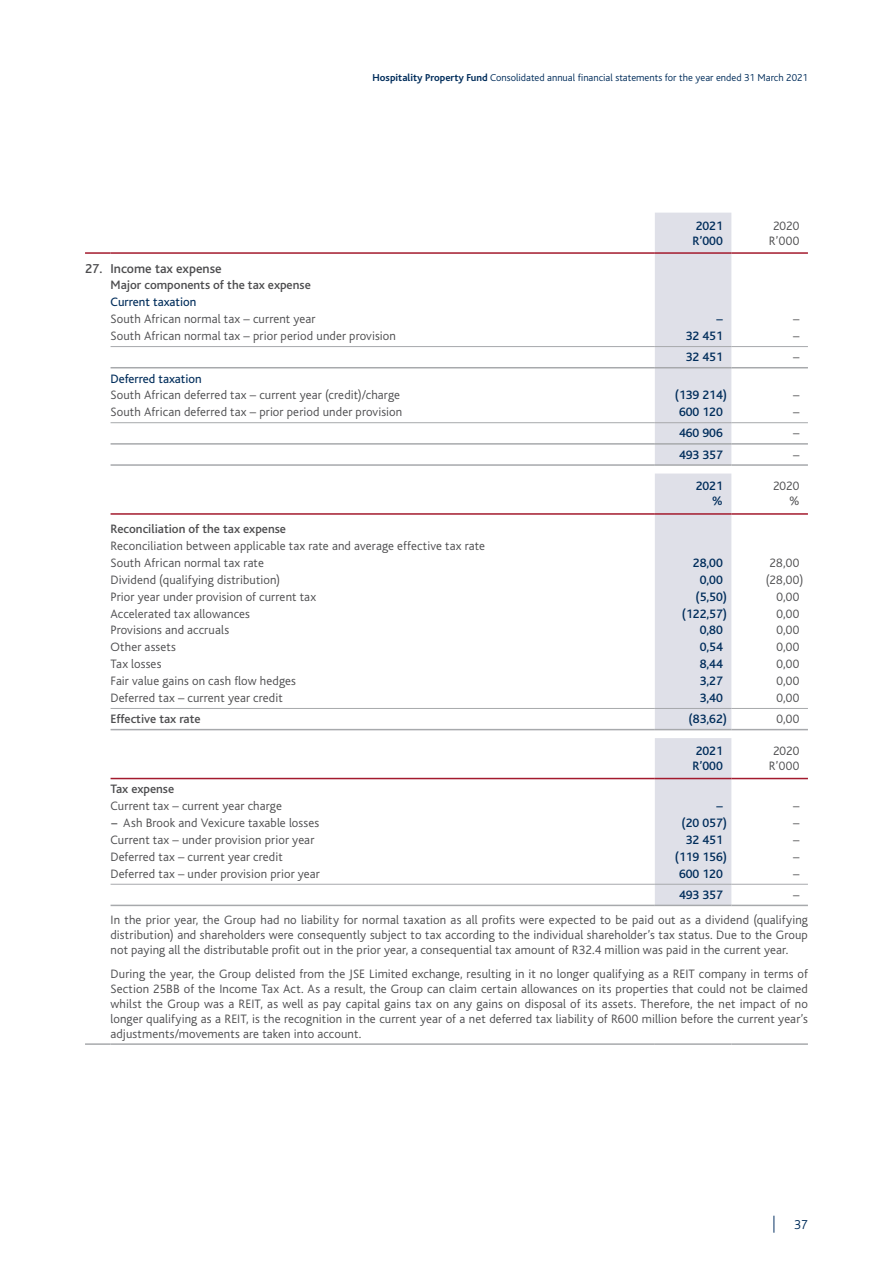
<style>
.page{position:relative;width:893px;height:1263px;background:#fff}
.page>*{position:absolute;margin:0;border:0;box-sizing:border-box;transform-origin:0 0}
.t1{font:500 13.5px "Bliss";color:#4d4d4f}
.t2{font:300 13.5px "Bliss";color:#002d5b}
.t3{font:300 12.75px/15px "Bliss";letter-spacing:.01em;color:#4d4d4f}
.t4{font:500 12.75px/15px "Bliss";color:#002d5b}
.t5{font:500 12.75px "Bliss";color:#4d4d4f}
.t6{font:12.75px "Bliss";color:#002d5b}
.t7{font:300 10.5px "Bliss";color:#002d5b}
.s1{font-weight:700}
.s2{font-weight:400}
</style>
<div class="page">
<div style="left:655px;top:213px;width:76px;height:692px;background:#dfe0e8"></div>
<hr style="left:111px;top:443px;width:544px;height:2px;background:#a7a9ac">
<hr style="left:655px;top:443px;width:76px;height:2px;background:#a7a9ac">
<hr style="left:731px;top:443px;width:77px;height:2px;background:#a7a9ac">
<hr style="left:111px;top:464px;width:544px;height:2px;background:#a7a9ac">
<hr style="left:655px;top:464px;width:76px;height:2px;background:#a7a9ac">
<hr style="left:731px;top:464px;width:77px;height:2px;background:#a7a9ac">
<hr style="left:111px;top:729px;width:544px;height:1px;background:#a7a9ac">
<hr style="left:655px;top:729px;width:76px;height:1px;background:#a7a9ac">
<hr style="left:731px;top:729px;width:77px;height:1px;background:#a7a9ac">
<hr style="left:85px;top:252px;width:26px;height:2px;background:#a31a2d">
<hr style="left:111px;top:252px;width:544px;height:2px;background:#a31a2d">
<hr style="left:655px;top:252px;width:76px;height:2px;background:#a31a2d">
<hr style="left:731px;top:252px;width:77px;height:2px;background:#a31a2d">
<hr style="left:111px;top:513px;width:544px;height:2px;background:#a31a2d">
<hr style="left:655px;top:513px;width:76px;height:2px;background:#a31a2d">
<hr style="left:731px;top:513px;width:77px;height:2px;background:#a31a2d">
<hr style="left:111px;top:346px;width:544px;height:1px;background:#a7a9ac">
<hr style="left:655px;top:346px;width:76px;height:1px;background:#a7a9ac">
<hr style="left:731px;top:346px;width:77px;height:1px;background:#a7a9ac">
<hr style="left:111px;top:422px;width:544px;height:1px;background:#a7a9ac">
<hr style="left:655px;top:422px;width:76px;height:1px;background:#a7a9ac">
<hr style="left:731px;top:422px;width:77px;height:1px;background:#a7a9ac">
<hr style="left:111px;top:367px;width:544px;height:1px;background:#a7a9ac">
<hr style="left:655px;top:367px;width:76px;height:1px;background:#a7a9ac">
<hr style="left:731px;top:367px;width:77px;height:1px;background:#a7a9ac">
<hr style="left:111px;top:708px;width:544px;height:1px;background:#a7a9ac">
<hr style="left:655px;top:708px;width:76px;height:1px;background:#a7a9ac">
<hr style="left:731px;top:708px;width:77px;height:1px;background:#a7a9ac">
<hr style="left:111px;top:778px;width:544px;height:1px;background:#a31a2d">
<hr style="left:655px;top:778px;width:76px;height:1px;background:#a31a2d">
<hr style="left:731px;top:778px;width:77px;height:1px;background:#a31a2d">
<hr style="left:111px;top:905px;width:544px;height:1px;background:#a7a9ac">
<hr style="left:655px;top:905px;width:76px;height:1px;background:#a7a9ac">
<hr style="left:731px;top:905px;width:77px;height:1px;background:#a7a9ac">
<hr style="left:111px;top:884px;width:544px;height:1px;background:#a7a9ac">
<hr style="left:655px;top:884px;width:76px;height:1px;background:#a7a9ac">
<hr style="left:731px;top:884px;width:77px;height:1px;background:#a7a9ac">
<hr style="left:85px;top:1043px;width:26px;height:2px;background:#a7a9ac">
<hr style="left:111px;top:1043px;width:544px;height:2px;background:#a7a9ac">
<hr style="left:655px;top:1043px;width:76px;height:2px;background:#a7a9ac">
<hr style="left:731px;top:1043px;width:77px;height:2px;background:#a7a9ac">
<svg style="left:773px;top:1216px;width:1px;height:17px"></svg>
<p class="t7" style="left:373px;top:72px;width:437px"><span class="s1">Hospitality Property Fund</span> Consolidated annual financial statements for the year ended 31 March 2021</p>
<p class="t4" style="left:692px;top:218px;width:32px">2021<br>R’000</p>
<p class="t3" style="left:769px;top:218px;width:32px;text-align:center">2020<br>R’000</p>
<p class="t1" style="left:85px;top:261px;width:138px">27. Income tax expense</p>
<p class="t5" style="left:111px;top:279px;width:202px">Major components of the tax expense</p>
<p class="t6" style="left:111px;top:295px;width:87px">Current taxation</p>
<p class="t3" style="left:111px;top:312px;width:206px">South African normal tax – current year</p>
<p class="t4" style="left:716px;top:312px;width:8px">–</p>
<p class="t3" style="left:793px;top:312px;width:8px">–</p>
<p class="t3" style="left:111px;top:329px;width:287px">South African normal tax – prior period under provision</p>
<p class="t4" style="left:686px;top:329px;width:39px">32 451</p>
<p class="t3" style="left:793px;top:329px;width:8px">–</p>
<p class="t4" style="left:686px;top:350px;width:39px">32 451</p>
<p class="t3" style="left:793px;top:350px;width:8px">–</p>
<p class="t6" style="left:111px;top:372px;width:93px">Deferred taxation</p>
<p class="t3" style="left:111px;top:388px;width:291px">South African deferred tax – current year (credit)/charge</p>
<p class="t4" style="left:675px;top:388px;width:54px">(139 214)</p>
<p class="t3" style="left:793px;top:388px;width:8px">–</p>
<p class="t3" style="left:111px;top:405px;width:293px">South African deferred tax – prior period under provision</p>
<p class="t4" style="left:679px;top:405px;width:45px">600 120</p>
<p class="t3" style="left:793px;top:405px;width:8px">–</p>
<p class="t4" style="left:679px;top:426px;width:45px">460 906</p>
<p class="t3" style="left:793px;top:426px;width:8px">–</p>
<p class="t4" style="left:679px;top:447px;width:45px">493 357</p>
<p class="t3" style="left:793px;top:447px;width:8px">–</p>
<p class="t4" style="left:696px;top:479px;width:29px;text-align:right">2021 %</p>
<p class="t3" style="left:773px;top:479px;width:28px;text-align:right">2020 %</p>
<p class="t5" style="left:111px;top:522px;width:177px">Reconciliation of the tax expense</p>
<p class="t3" style="left:111px;top:537px;width:376px;line-height:17px">Reconciliation between applicable tax rate and average effective tax rate<br>South African normal tax rate</p>
<p class="t4" style="left:693px;top:555px;width:31px">28,00</p>
<p class="t3" style="left:770px;top:555px;width:31px">28,00</p>
<p class="t3" style="left:111px;top:572px;width:171px">Dividend (qualifying distribution)</p>
<p class="t4" style="left:700px;top:572px;width:25px">0,00</p>
<p class="t3" style="left:766px;top:572px;width:39px">(28,00)</p>
<p class="t3" style="left:111px;top:589px;width:207px">Prior year under provision of current tax</p>
<p class="t4" style="left:695px;top:589px;width:33px">(5,50)</p>
<p class="t3" style="left:776px;top:589px;width:25px">0,00</p>
<p class="t3" style="left:111px;top:606px;width:141px">Accelerated tax allowances</p>
<p class="t4" style="left:682px;top:606px;width:47px">(122,57)</p>
<p class="t3" style="left:776px;top:606px;width:25px">0,00</p>
<p class="t3" style="left:111px;top:623px;width:120px">Provisions and accruals</p>
<p class="t4" style="left:700px;top:623px;width:25px">0,80</p>
<p class="t3" style="left:776px;top:623px;width:25px">0,00</p>
<p class="t3" style="left:111px;top:640px;width:67px">Other assets</p>
<p class="t4" style="left:700px;top:640px;width:25px">0,54</p>
<p class="t3" style="left:776px;top:640px;width:25px">0,00</p>
<p class="t3" style="left:111px;top:657px;width:52px">Tax losses</p>
<p class="t4" style="left:700px;top:657px;width:25px">8,44</p>
<p class="t3" style="left:776px;top:657px;width:25px">0,00</p>
<p class="t3" style="left:111px;top:674px;width:187px">Fair value gains on cash flow hedges</p>
<p class="t4" style="left:700px;top:674px;width:25px">3,27</p>
<p class="t3" style="left:776px;top:674px;width:25px">0,00</p>
<p class="t3" style="left:111px;top:691px;width:174px">Deferred tax – current year credit</p>
<p class="t4" style="left:700px;top:691px;width:25px">3,40</p>
<p class="t3" style="left:776px;top:691px;width:25px">0,00</p>
<p class="t5" style="left:111px;top:712px;width:92px">Effective tax rate</p>
<p class="t4" style="left:689px;top:712px;width:40px">(83,62)</p>
<p class="t3" style="left:776px;top:712px;width:25px">0,00</p>
<p class="t4" style="left:692px;top:743px;width:32px">2021<br>R’000</p>
<p class="t3" style="left:769px;top:743px;width:32px;text-align:center">2020<br>R’000</p>
<p class="t5" style="left:111px;top:782px;width:65px">Tax expense</p>
<p class="t3" style="left:111px;top:799px;width:173px">Current tax – current year charge</p>
<p class="t4" style="left:716px;top:799px;width:8px">–</p>
<p class="t3" style="left:793px;top:799px;width:8px">–</p>
<p class="t3" style="left:111px;top:816px;width:210px"><span class="s2">−</span> Ash Brook and Vexicure taxable losses</p>
<p class="t4" style="left:681px;top:816px;width:47px">(20 057)</p>
<p class="t3" style="left:793px;top:816px;width:8px">–</p>
<p class="t3" style="left:111px;top:832px;width:205px">Current tax – under provision prior year</p>
<p class="t4" style="left:686px;top:832px;width:39px">32 451</p>
<p class="t3" style="left:793px;top:832px;width:8px">–</p>
<p class="t3" style="left:111px;top:849px;width:174px">Deferred tax – current year credit</p>
<p class="t4" style="left:675px;top:849px;width:54px">(119 156)</p>
<p class="t3" style="left:793px;top:849px;width:8px">–</p>
<p class="t3" style="left:111px;top:866px;width:211px">Deferred tax – under provision prior year</p>
<p class="t4" style="left:679px;top:866px;width:45px">600 120</p>
<p class="t3" style="left:793px;top:866px;width:8px">–</p>
<p class="t4" style="left:679px;top:887px;width:45px">493 357</p>
<p class="t3" style="left:111px;top:882px;width:699px;line-height:25.3px;text-indent:682px">–<br>In the prior year, the Group had no liability for normal taxation as all profits were expected to be paid out as a dividend (qualifying</p>
<p class="t3" style="left:111px;top:928px;width:699px">distribution) and shareholders were consequently subject to tax according to the individual shareholder’s tax status. Due to the Group not paying all the distributable profit out in the prior year, a consequential tax amount of R32.4 million was paid in the current year.</p>
<p class="t3" style="left:111px;top:966px;width:699px;text-align:justify">During the year, the Group delisted from the JSE Limited exchange, resulting in it no longer qualifying as a REIT company in terms of Section 25BB of the Income Tax Act. As a result, the Group can claim certain allowances on its properties that could not be claimed whilst the Group was a REIT, as well as pay capital gains tax on any gains on disposal of its assets. Therefore, the net impact of no longer qualifying as a REIT, is the recognition in the current year of a net deferred tax liability of R600 million before the current year’s adjustments/movements are taken into account.</p>
<p class="t2" style="left:794px;top:1217px;width:15px">37</p>
</div>
